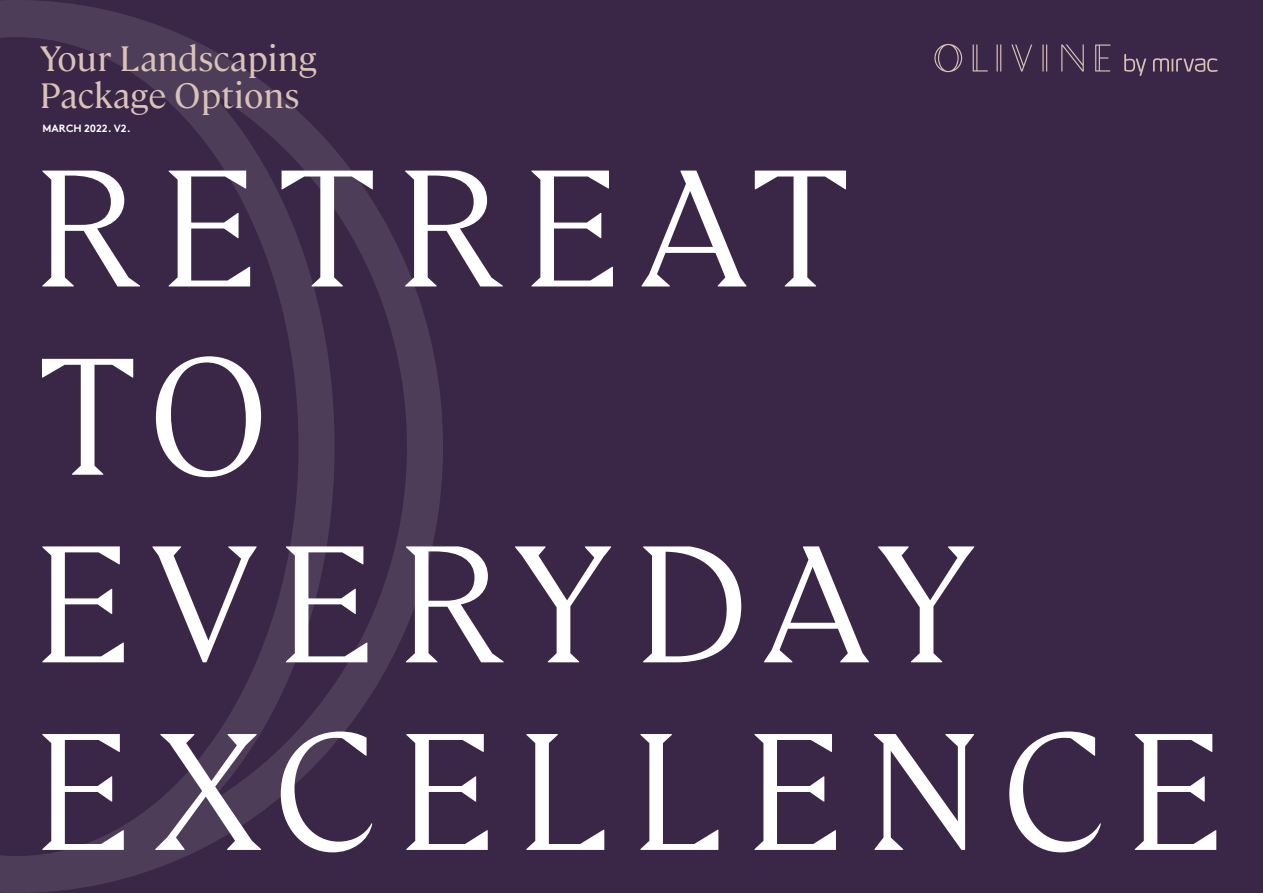
<style>
.page{position:relative;width:1263px;height:893px;background:#3a2747}
.page>*{position:absolute;margin:0;border:0;box-sizing:border-box;transform-origin:0 0}
.t1{font:300 165.6px/187.6px "Cambon";letter-spacing:.1em;color:#fff}
.t2{font:35.1px/37.3px "Cambon";color:#d9c2b6}
.t3{font:700 10.5px "Brown";color:#fff}
</style>
<div class="page">
<svg style="left:0;top:0;width:443px;height:893px"></svg>
<svg style="left:934px;top:44px;width:176px;height:28px"></svg>
<svg style="left:1124px;top:54px;width:94px;height:22px"></svg>
<p class="t2" style="left:39px;top:37px;width:279px">Your Landscaping<br>Package Options</p>
<p class="t3" style="left:43px;top:120px;width:90px">MARCH 2022. V2.</p>
<h1 class="t1" style="left:31px;top:121px;width:821px">RETREAT</h1>
<h1 class="t1" style="left:31px;top:309px;width:1197px">TO<br>EVERYDAY<br>EXCELLENCE</h1>
</div>
